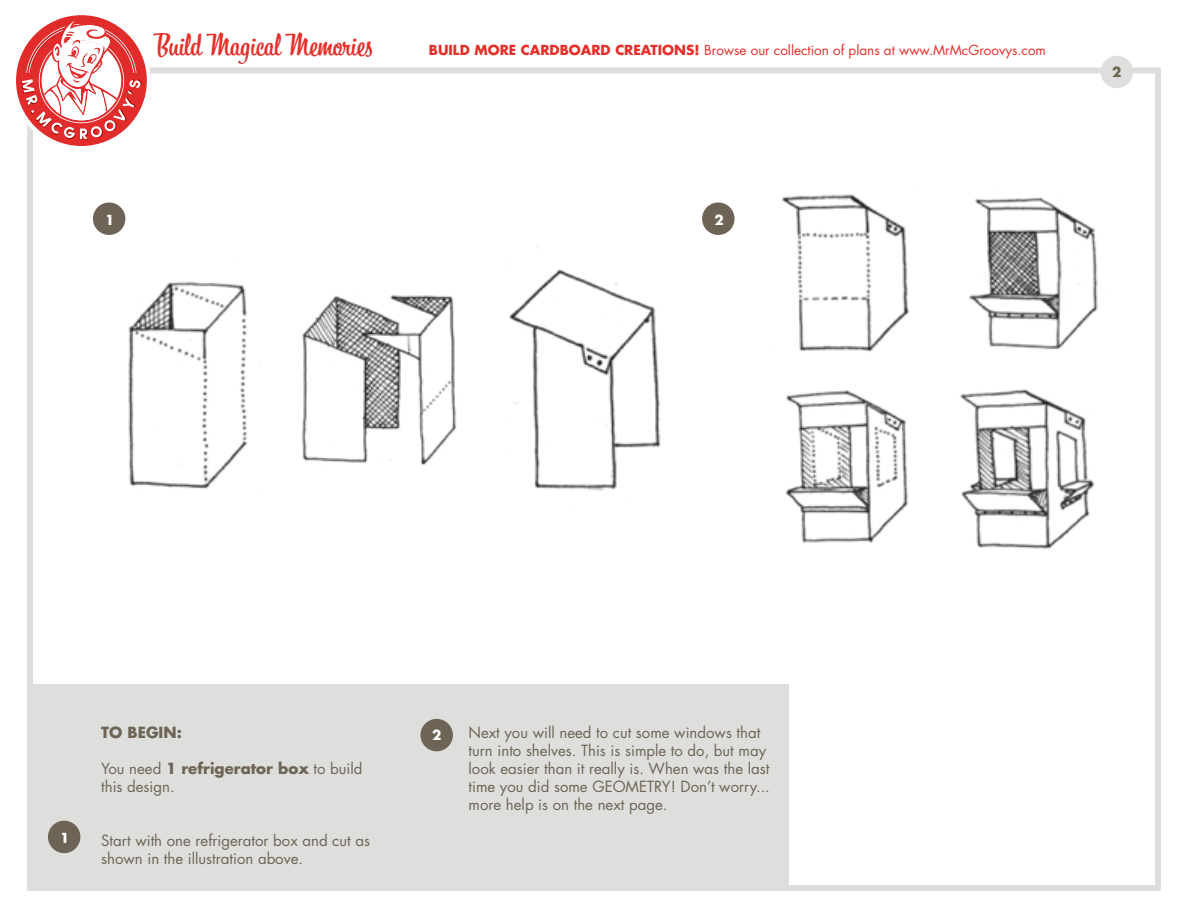
<style>
.page{position:relative;width:1188px;height:918px;background:#fff}
.page>*{position:absolute;margin:0;border:0;box-sizing:border-box;transform-origin:0 0}
.t1{font:30px "Bistro Script";color:#e72f2a}
.Steps{font:15px/18px "Futura";color:#6e6455}
.Steps-2{font:700 15px "Futura";color:#6e6455}
.t2{font:13.5px "Futura";color:#e72f2a}
.Steps-3{font:700 13.5px "Futura";color:#fff}
.t3{font:700 13.5px "Futura";color:#6e6455}
.s1{font-weight:700}
.s2{font-weight:400}
</style>
<div class="page">
<div style="left:27px;top:67px;width:1134px;height:824px;border:6px solid #dedfdd"></div>
<div style="left:12px;top:12px;width:139px;height:138px;background:#fff;border-radius:50%"></div>
<div style="left:16px;top:15px;width:131px;height:131px;background:#e22b2b;border-radius:50%"></div>
<svg style="left:21px;top:19px;width:121px;height:121px"></svg>
<div style="left:1101px;top:56px;width:32px;height:32px;background:#dedfdd;border-radius:50%"></div>
<div style="left:27px;top:684px;width:762px;height:207px;background:#dedfdd"></div>
<div style="left:420px;top:719px;width:33px;height:32px;background:#6e6455;border-radius:50%"></div>
<div style="left:48px;top:821px;width:32px;height:32px;background:#6e6455;border-radius:50%"></div>
<div style="left:93px;top:203px;width:32px;height:32px;background:#6e6455;border-radius:50%"></div>
<div style="left:702px;top:203px;width:33px;height:32px;background:#6e6455;border-radius:50%"></div>
<img style="left:128px;top:281px;width:120px;height:208px">
<img style="left:301px;top:295px;width:156px;height:171px">
<img style="left:509px;top:247px;width:152px;height:244px">
<img style="left:782px;top:194px;width:127px;height:158px">
<img style="left:969px;top:197px;width:129px;height:153px">
<img style="left:785px;top:390px;width:124px;height:153px">
<img style="left:960px;top:389px;width:135px;height:160px">
<p class="t1" style="left:153px;top:27px;width:221px">Build Magical Memories</p>
<p class="t2" style="left:429px;top:42px;width:619px"><span class="s1">BUILD MORE CARDBOARD CREATIONS!</span> Browse our collection of plans at www.MrMcGroovys.com</p>
<p class="Steps-3" style="left:105px;top:211px;width:11px">1</p>
<p class="Steps-3" style="left:714px;top:211px;width:11px">2</p>
<p class="t3" style="left:1112px;top:63px;width:11px">2</p>
<p class="Steps-3" style="left:60px;top:829px;width:11px">1</p>
<p class="Steps-2" style="left:101px;top:722px;width:82px">TO BEGIN:</p>
<p class="Steps-2" style="left:101px;top:758px;width:263px"><span class="s2">You need</span> 1 refrigerator box <span class="s2">to build</span></p>
<p class="Steps" style="left:101px;top:778px;width:75px">this design.</p>
<p class="Steps" style="left:101px;top:832px;width:270px">Start with one refrigerator box and cut as shown in the illustration above.</p>
<p class="Steps-3" style="left:432px;top:726px;width:11px">2</p>
<p class="Steps" style="left:469px;top:724px;width:303px">Next you will need to cut some windows that turn into shelves. This is simple to do, but may look easier than it really is. When was the last time you did some GEOMETRY! Don’t worry... more help is on the next page.</p>
</div>
